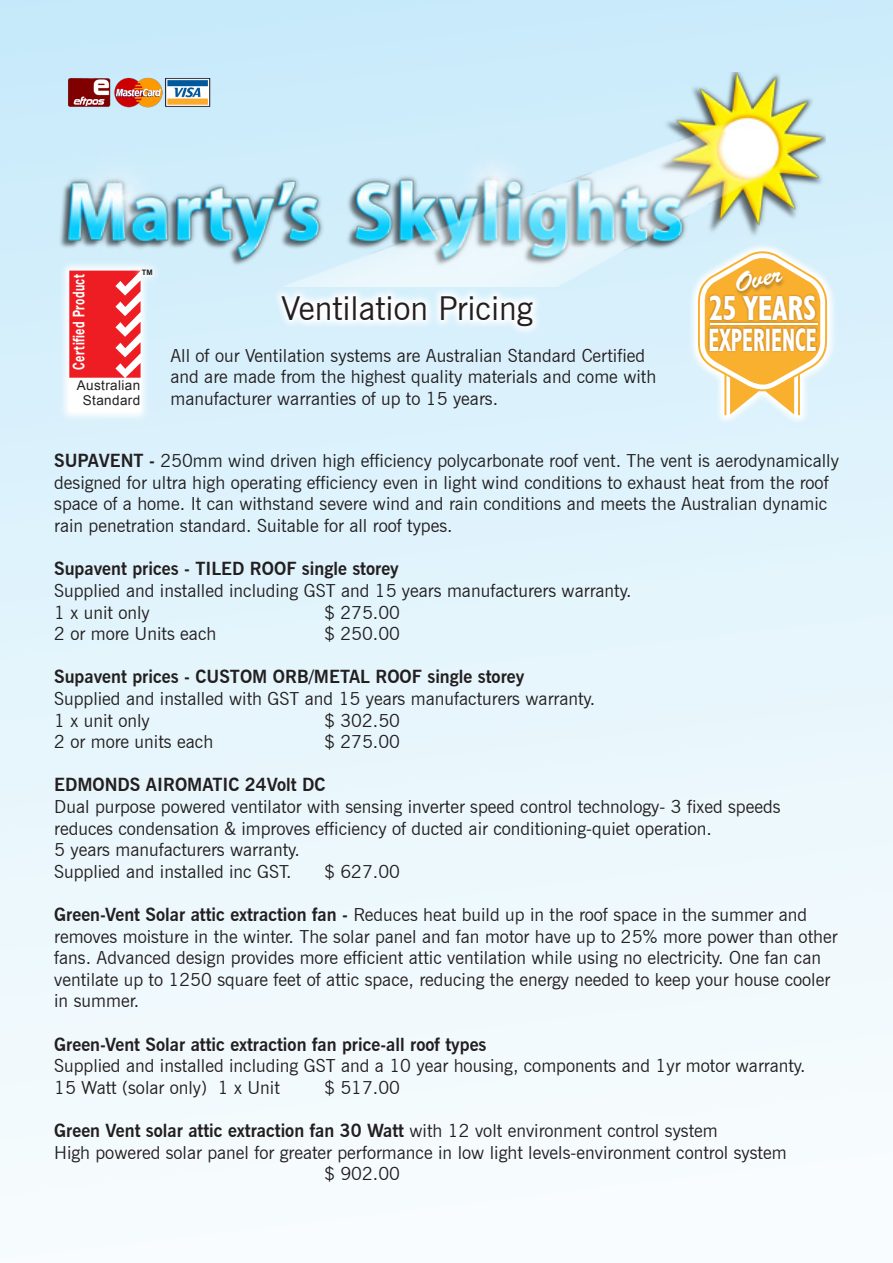
<style>
.page{position:relative;width:893px;height:1263px;background:#fff}
.page>*{position:absolute;margin:0;border:0;box-sizing:border-box;transform-origin:0 0}
.t1{font:700 condensed 34.8px "Humanist 521 BT";color:#fff;scale:.86 1}
.t2{font:33px "News Gothic BT";color:#231f20}
.t3{font:700 condensed 32.4px "Humanist 521 BT";color:#fff;scale:.69 1}
.t4{font:27px "Brush Script Std";color:#fff}
.t5{font:18px/21.6px "News Gothic BT";color:#231f20}
.t6{font:700 18px "News Gothic BT";color:#231f20}
.t7{font:700 14.85px "News Gothic Std";letter-spacing:.04em;color:#fff;scale:.75 1}
.t8{font:13.5px "Arial";letter-spacing:.03em;color:#231f20}
.t9{font:700 7.5px "Arial";color:#231f20}
.s1{font-weight:700}
.s2{font-weight:400}
</style>
<div class="page">
<div style="left:0;top:0;width:893px;height:1263px;background:linear-gradient(to bottom,#caebfb,#fbfdfe)"></div>
<div style="left:274px;top:290px;width:266px;height:46px;background:#d8f0fc"></div>
<svg style="left:270px;top:286px;width:270px;height:49px"></svg>
<img style="left:60px;top:68px;width:159px;height:4px">
<svg style="left:58px;top:286px;width:91px;height:135px;fill:#e4f4fc"></svg>
<div style="left:69px;top:270px;width:71px;height:142px;background:#fff"></div>
<svg style="left:69px;top:286px;width:72px;height:92px;background:#f04045"></svg>
<svg style="left:687px;top:241px;width:149px;height:183px;background:#e0f3fc"></svg>
<svg style="left:698px;top:251px;width:129px;height:164px"></svg>
<div style="left:707px;top:293px;width:111px;height:29px;background:#3b0708;opacity:.33"></div>
<div style="left:707px;top:326px;width:112px;height:27px;background:#3b0708;opacity:.33"></div>
<div style="left:735px;top:270px;width:51px;height:27px;background:#231f20;opacity:.34"></div>
<div style="left:708px;top:320px;width:112px;height:7px;background:#3b0708;opacity:.33"></div>
<hr style="left:710px;top:323px;width:107px;height:1px;background:#fff">
<img style="left:55px;top:72px;width:770px;height:214px">
<p class="t9" style="left:142px;top:268px;width:12px">TM</p>
<p class="t7" style="left:69px;top:370px;width:129px;rotate:-90deg">Certified Product</p>
<p class="t8" style="left:77px;top:377px;width:65px">Australian</p>
<p class="t8" style="left:83px;top:391px;width:59px">Standard</p>
<p class="t2" style="left:281px;top:288px;width:253px">Ventilation Pricing</p>
<p class="t5" style="left:170px;top:344px;width:487px">All of our Ventilation systems are Australian Standard Certified and are made from the highest quality materials and come with manufacturer warranties of up to 15 years.</p>
<p class="t4" style="left:731px;top:268px;width:49px;rotate:-13deg">Over</p>
<p class="t1" style="left:709px;top:286px;width:126px">25 YEARS</p>
<p class="t3" style="left:709px;top:320px;width:159px">EXPERIENCE</p>
<p class="t5" style="left:54px;top:450px;width:786px"><span class="s1">SUPAVENT -</span> 250mm wind driven high efficiency polycarbonate roof vent. The vent is aerodynamically designed for ultra high operating efficiency even in light wind conditions to exhaust heat from the roof space of a home. It can withstand severe wind and rain conditions and meets the Australian dynamic rain penetration standard. Suitable for all roof types.</p>
<p class="t6" style="left:54px;top:558px;width:346px">Supavent prices - TILED ROOF single storey</p>
<p class="t5" style="left:54px;top:580px;width:579px">Supplied and installed including GST and 15 years manufacturers warranty.</p>
<p class="t5" style="left:54px;top:601px;width:97px">1 x unit only</p>
<p class="t5" style="left:324px;top:601px;width:77px">$ 275.00</p>
<p class="t5" style="left:54px;top:623px;width:164px">2 or more Units each</p>
<p class="t5" style="left:324px;top:623px;width:77px">$ 250.00</p>
<p class="t6" style="left:54px;top:666px;width:472px">Supavent prices - CUSTOM ORB/METAL ROOF single storey</p>
<p class="t5" style="left:54px;top:688px;width:543px">Supplied and installed with GST and 15 years manufacturers warranty.</p>
<p class="t5" style="left:54px;top:709px;width:97px">1 x unit only</p>
<p class="t5" style="left:324px;top:709px;width:77px">$ 302.50</p>
<p class="t5" style="left:54px;top:731px;width:161px">2 or more units each</p>
<p class="t5" style="left:324px;top:731px;width:77px">$ 275.00</p>
<p class="t6" style="left:54px;top:774px;width:273px">EDMONDS AIROMATIC 24Volt DC</p>
<p class="t5" style="left:54px;top:796px;width:728px">Dual purpose powered ventilator with sensing inverter speed control technology- 3 fixed speeds reduces condensation &amp; improves efficiency of ducted air conditioning-quiet operation.</p>
<p class="t5" style="left:54px;top:839px;width:247px">5 years manufacturers warranty.</p>
<p class="t5" style="left:54px;top:860px;width:239px">Supplied and installed inc GST.</p>
<p class="t5" style="left:324px;top:860px;width:77px">$ 627.00</p>
<p class="t5" style="left:54px;top:904px;width:785px"><span class="s1">Green-Vent Solar attic extraction fan -</span> Reduces heat build up in the roof space in the summer and removes moisture in the winter. The solar panel and fan motor have up to 25% more power than other fans. Advanced design provides more efficient attic ventilation while using no electricity. One fan can ventilate up to 1250 square feet of attic space, reducing the energy needed to keep your house cooler in summer.</p>
<p class="t6" style="left:54px;top:1033px;width:434px">Green-Vent Solar attic extraction fan price-all roof types</p>
<p class="t5" style="left:54px;top:1055px;width:753px">Supplied and installed including GST and a 10 year housing, components and 1yr motor warranty.</p>
<p class="t5" style="left:54px;top:1076px;width:227px">15 Watt (solar only) 1 x Unit</p>
<p class="t5" style="left:324px;top:1076px;width:77px">$ 517.00</p>
<p class="t6" style="left:54px;top:1119px;width:665px">Green Vent solar attic extraction fan 30 Watt <span class="s2">with 12 volt environment control system</span></p>
<p class="t5" style="left:54px;top:1141px;width:734px">High powered solar panel for greater performance in low light levels-environment control system</p>
<p class="t5" style="left:324px;top:1163px;width:77px">$ 902.00</p>
</div>
